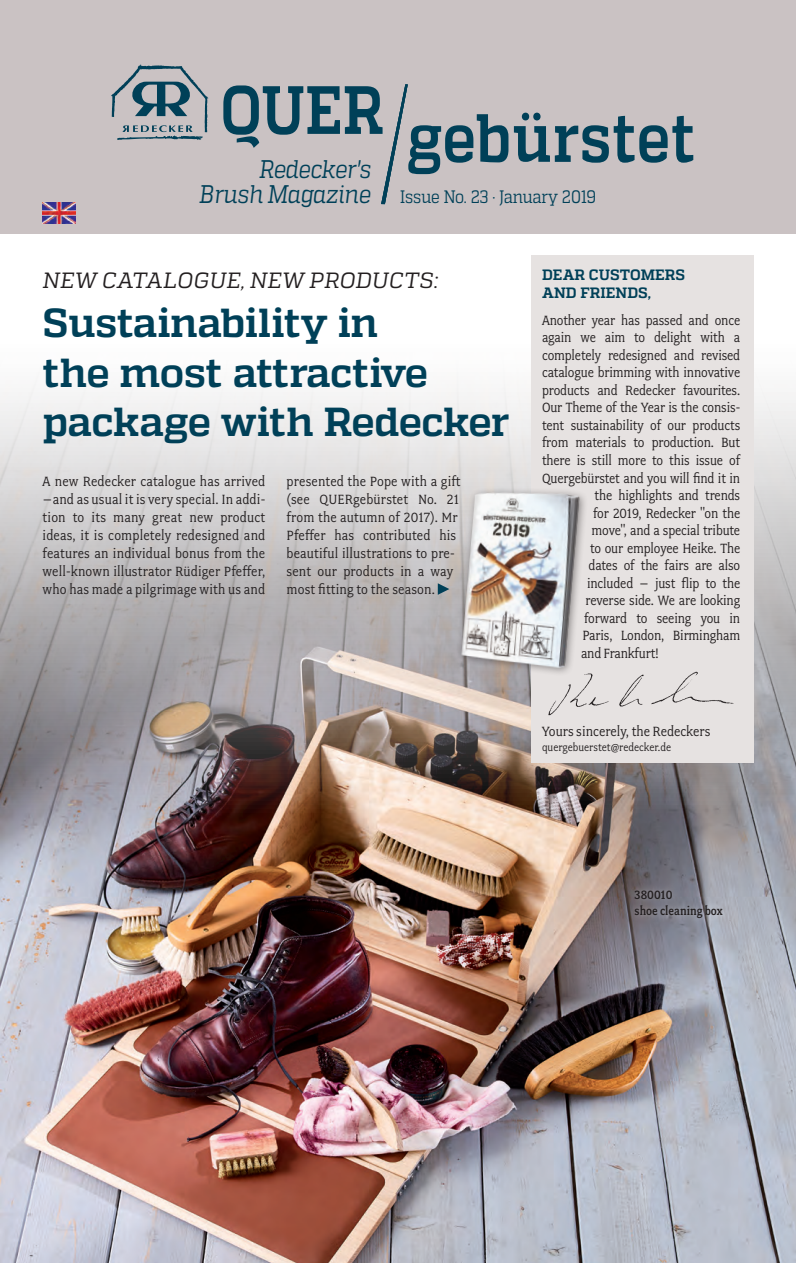
<style>
.page{position:relative;width:796px;height:1263px;background:#fff}
.page>*{position:absolute;margin:0;border:0;box-sizing:border-box;transform-origin:0 0}
.t1{font:700 68.1px "Quadon";letter-spacing:.01em;color:#004058;scale:.85 1}
.t2{font:700 40.5px/49.5px "Quadon";letter-spacing:-.015em;color:#004058}
.t3{font:italic 25.5px "Quadon";letter-spacing:-.015em;color:#004058;scale:.85 1}
.t4{font:italic 22.05px "Quadon";letter-spacing:.01em;color:#231f20}
.t5{font:18px "Quadon";letter-spacing:-.01em;color:#004058;scale:.85 1}
.t6{font:15px/18px "Fairplex Narrow";letter-spacing:-.01em;color:#231f20;text-align:justify}
.t7{font:15px/18px "Fairplex Narrow";letter-spacing:.01em;color:#231f20}
.t8{font:700 15px/18px "Quadon";color:#004058}
.t9{font:500 13.5px/16.2px "Fairplex Narrow";color:#231f20}
.t10{font:12px "Fairplex Narrow";color:#231f20}
.s1{font-style:italic;font-size:25.5px}
</style>
<div class="page">
<img style="left:0;top:344px;width:795px;height:919px">
<div style="left:0;top:0;width:795px;height:234px;background:#cac2c3"></div>
<div style="left:530px;top:255px;width:223px;height:508px;background:#e6e2e1"></div>
<img style="left:43px;top:202px;width:32px;height:21px">
<svg style="left:381px;top:84px;width:26px;height:120px"></svg>
<div style="left:627px;top:883px;width:102px;height:42px;background:#fff;opacity:.45"></div>
<img style="left:450px;top:479px;width:135px;height:201px">
<svg style="left:437px;top:583px;width:12px;height:12px"></svg>
<svg style="left:111px;top:64px;width:97px;height:76px"></svg>
<img style="left:530px;top:662px;width:204px;height:64px">
<h1 class="t1" style="left:220px;top:99px;width:559px">QUER gebürstet</h1>
<h3 class="t3" style="left:259px;top:154px;width:133px">Redecker's</h3>
<p class="t5" style="left:199px;top:187px;width:468px"><span class="s1">Brush Magazine</span> Issue No. 23 · January 2019</p>
<h3 class="t4" style="left:43px;top:267px;width:397px">NEW CATALOGUE, NEW PRODUCTS:</h3>
<h2 class="t2" style="left:43px;top:298px;width:468px">Sustainability in<br>the most attractive package with Redecker</h2>
<p class="t6" style="left:43px;top:472px;width:224px">A new Redecker catalogue has arrived –and as usual it is very special. In addi&shy;tion to its many great new product ideas, it is completely redesigned and features an individual bonus from the well-known illustrator Rüdiger Pfeffer, who has made a pilgrimage with us and</p>
<p class="t7" style="left:286px;top:472px;width:175px">presented the Pope with a gift (see QUERgebürstet No. 21 from the autumn of 2017). Mr<br>Pfeffer has contributed his beautiful illustrations to pre&shy;sent our products in a way most fitting to the season.</p>
<p class="t8" style="left:541px;top:266px;width:145px">DEAR CUSTOMERS<br>AND FRIENDS,</p>
<p class="t6" style="left:541px;top:311px;width:200px">Another year has passed and once</p>
<p class="t6" style="left:541px;top:328px;width:199px">again we aim to delight with a</p>
<p class="t6" style="left:541px;top:346px;width:200px">completely redesigned and revised</p>
<p class="t6" style="left:541px;top:363px;width:199px">catalogue brimming with innovative</p>
<p class="t6" style="left:541px;top:381px;width:199px">products and Redecker favourites.</p>
<p class="t6" style="left:541px;top:398px;width:198px">Our Theme of the Year is the consis-</p>
<p class="t6" style="left:541px;top:416px;width:200px">tent sustainability of our products</p>
<p class="t6" style="left:541px;top:434px;width:199px">from materials to production. But</p>
<p class="t6" style="left:541px;top:451px;width:199px">there is still more to this issue of</p>
<p class="t6" style="left:541px;top:469px;width:199px">Quergebürstet and you will find it in</p>
<p class="t6" style="left:594px;top:486px;width:147px">the highlights and trends</p>
<p class="t6" style="left:592px;top:504px;width:148px">for 2019, Redecker "on the</p>
<p class="t6" style="left:591px;top:521px;width:150px">move", and a special tribute</p>
<p class="t6" style="left:589px;top:539px;width:152px">to our employee Heike. The</p>
<p class="t6" style="left:588px;top:556px;width:153px">dates of the fairs are also</p>
<p class="t6" style="left:586px;top:574px;width:155px">included – just flip to the</p>
<p class="t6" style="left:585px;top:591px;width:156px">reverse side. We are looking</p>
<p class="t6" style="left:583px;top:609px;width:157px">forward to seeing you in</p>
<p class="t6" style="left:582px;top:627px;width:159px">Paris, London, Birmingham</p>
<p class="t6" style="left:580px;top:644px;width:79px">and Frankfurt!</p>
<p class="t6" style="left:541px;top:722px;width:170px">Yours sincerely, the Redeckers</p>
<p class="t10" style="left:541px;top:740px;width:131px">quergebuerstet@redecker.de</p>
<p class="t9" style="left:634px;top:887px;width:90px">380010<br>shoe cleaning box</p>
</div>
